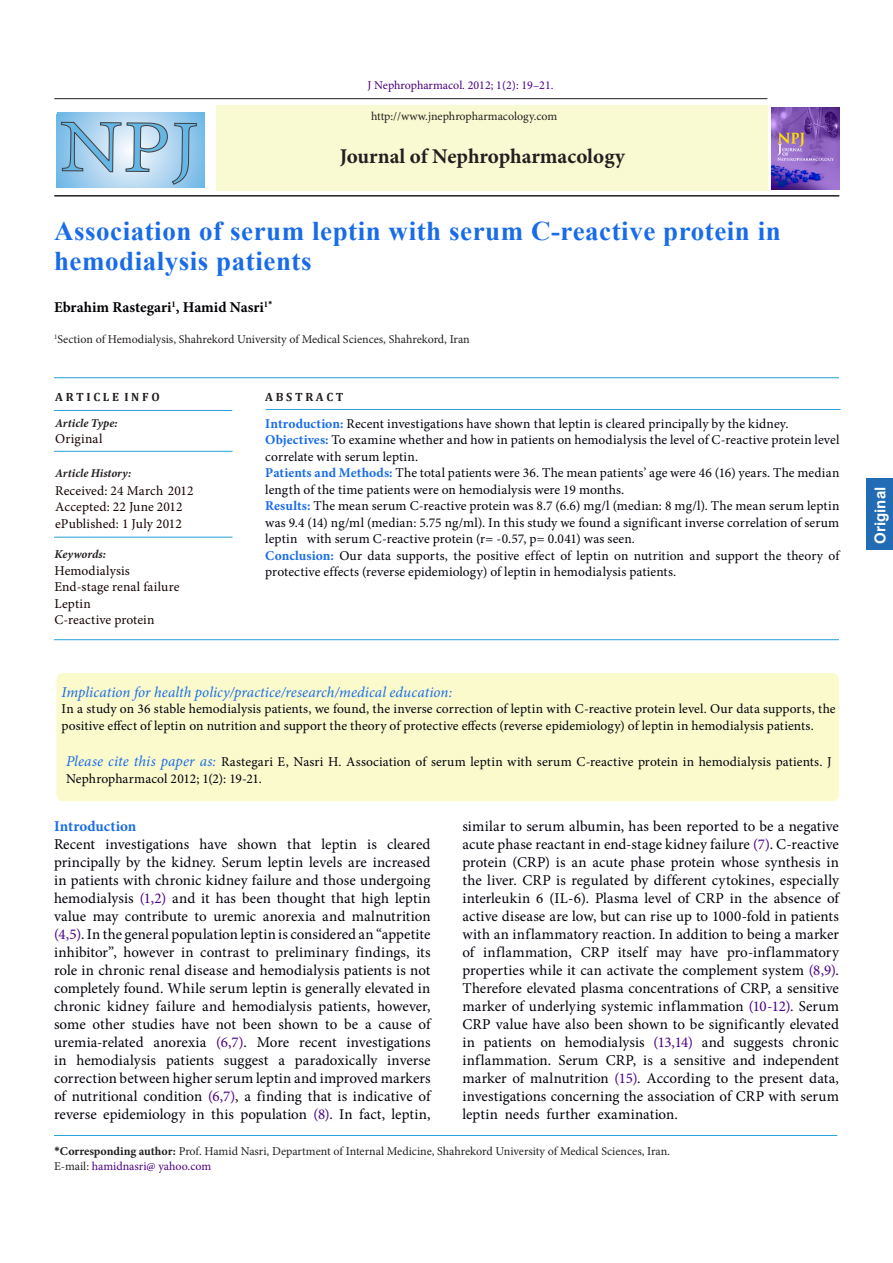
<style>
.page{position:relative;width:893px;height:1263px;background:#fff}
.page>*{position:absolute;margin:0;border:0;box-sizing:border-box;transform-origin:0 0}
.t1{font:700 27px/30px "Times New Roman";letter-spacing:.02em;color:#196ce8}
.t2{font:700 21px "Minion Pro";color:#231f20}
.t3{font:15px/18px "Minion Pro";letter-spacing:.005em;color:#00000b;text-align:justify}
.abstract{font:italic 15px "Minion Pro";letter-spacing:.005em;color:#196ce8}
.t4{font:700 15px "Minion Pro";color:#000004}
.t5{font:700 15px "Minion Pro";color:#196ce8}
.t6{font:700 15px "Arial";color:#fff}
.abstract-2{font:13.5px/16.5px "Minion Pro";letter-spacing:.005em;color:#00000b}
.t7{font:13.5px "Minion Pro";letter-spacing:.01em;color:#170000}
.t8{font:12px "Minion Pro";color:#231f20}
.t9{font:12px "Minion Pro";color:#4b0082}
.t10{font:italic 700 12px "Minion Pro";color:#231f20}
.t11{font:700 12px "Cambria";color:#231f20}
.s1{font-weight:700;color:#196ce8}
.s2{font-style:italic;font-size:15px;color:#196ce8}
.s3{color:#4b0082}
.s4{font-family:"Calibri";font-weight:700}
.s5{font-weight:700}
.s6{color:#231f20}
</style>
<div class="page">
<hr style="left:54px;top:1135px;width:783px;height:1px;background:#28a0da">
<div style="left:56px;top:673px;width:783px;height:128px;background:#fafacd;border-radius:7px"></div>
<hr style="left:54px;top:377px;width:785px;height:1px;background:#28a0da">
<hr style="left:54px;top:639px;width:785px;height:1px;background:#28a0da">
<hr style="left:266px;top:409px;width:575px;height:1px;background:#28a0da">
<hr style="left:54px;top:410px;width:178px;height:1px;background:#28a0da">
<hr style="left:54px;top:537px;width:179px;height:1px;background:#28a0da">
<hr style="left:54px;top:451px;width:179px;height:1px;background:#28a0da">
<div style="left:866px;top:478px;width:27px;height:71px;background:#226bb5"></div>
<hr style="left:54px;top:98px;width:713px;height:1px;background:#231f20">
<hr style="left:54px;top:195px;width:785px;height:2px;background:#231f20">
<div style="left:216px;top:105px;width:551px;height:86px;background:#fafad2"></div>
<img style="left:771px;top:107px;width:68px;height:82px">
<svg style="left:56px;top:112px;width:149px;height:76px;background:#86c2e9"></svg>
<svg style="left:61px;top:112px;width:136px;height:72px;background:#aacce4"></svg>
<p class="t9" style="left:368px;top:77px;width:187px">J Nephropharmacol. 2012; 1(2): 19–21.</p>
<p class="t8" style="left:371px;top:108px;width:188px">http://www.jnephropharmacology.com</p>
<p class="t2" style="left:340px;top:142px;width:287px">Journal of Nephropharmacology</p>
<p class="t1" style="left:54px;top:215px;width:728px">Association of serum leptin with serum C-reactive protein in hemodialysis patients</p>
<p class="t4" style="left:54px;top:297px;width:220px">Ebrahim Rastegari<sup>1</sup>, Hamid Nasri<sup>1</sup><sup>*</sup></p>
<p class="t8" style="left:54px;top:331px;width:417px"><sup>1</sup>Section of Hemodialysis, Shahrekord University of Medical Sciences, Shahrekord, Iran</p>
<p class="t11" style="left:55px;top:388px;width:106px">A R T I C L E I N F O</p>
<p class="t11" style="left:265px;top:388px;width:80px">A B S T R A C T</p>
<p class="t10" style="left:55px;top:414px;width:64px">Article Type:</p>
<p class="t7" style="left:55px;top:430px;width:49px">Original</p>
<p class="t10" style="left:55px;top:464px;width:78px">Article History:</p>
<p class="t7" style="left:55px;top:481px;width:140px">Received: 24 March 2012</p>
<p class="t7" style="left:55px;top:498px;width:129px">Accepted: 22 June 2012</p>
<p class="t7" style="left:55px;top:514px;width:128px">ePublished: 1 July 2012</p>
<p class="t10" style="left:54px;top:546px;width:53px">Keywords:</p>
<p class="t7" style="left:54px;top:562px;width:77px">Hemodialysis</p>
<p class="t7" style="left:54px;top:578px;width:127px">End-stage renal failure</p>
<p class="t7" style="left:54px;top:595px;width:38px">Leptin</p>
<p class="t7" style="left:54px;top:611px;width:102px">C-reactive protein</p>
<p class="abstract-2" style="left:265px;top:415px;width:525px"><span class="s1">Introduction:</span> Recent investigations have shown that leptin is cleared principally by the kidney.</p>
<p class="abstract-2" style="left:265px;top:432px;width:576px"><span class="s1">Objectives:</span> To examine whether and how in patients on hemodialysis the level of C-reactive protein level correlate with serum leptin.</p>
<p class="abstract-2" style="left:265px;top:465px;width:576px"><span class="s1">Patients and Methods:</span> The total patients were 36. The mean patients’ age were 46 (16) years. The median length of the time patients were on hemodialysis were 19 months.</p>
<p class="abstract-2" style="left:265px;top:498px;width:576px;text-align:justify"><span class="s1">Results:</span> The mean serum C-reactive protein was 8.7 (6.6) mg/l (median: 8 mg/l). The mean serum leptin was 9.4 (14) ng/ml (median: 5.75 ng/ml). In this study we found a significant inverse correlation of serum leptin with serum C-reactive protein (r= -0.57, p= 0.041) was seen.</p>
<p class="abstract-2" style="left:265px;top:547px;width:576px"><span class="s1">Conclusion:</span> Our data supports, the positive effect of leptin on nutrition and support the theory of protective effects (reverse epidemiology) of leptin in hemodialysis patients.</p>
<p class="abstract" style="left:62px;top:682px;width:392px">Implication for health policy/practice/research/medical education:</p>
<p class="abstract-2" style="left:62px;top:701px;width:775px">In a study on 36 stable hemodialysis patients, we found, the inverse correction of leptin with C-reactive protein level. Our data supports, the positive effect of leptin on nutrition and support the theory of protective effects (reverse epidemiology) of leptin in hemodialysis patients.</p>
<p class="abstract-2" style="left:66px;top:754px;width:767px"><span class="s2">Please cite this paper as:</span> Rastegari E, Nasri H. Association of serum leptin with serum C-reactive protein in hemodialysis patients. J<br>Nephropharmacol 2012; 1(2): 19-21.</p>
<p class="t5" style="left:54px;top:816px;width:84px">Introduction</p>
<p class="t3" style="left:54px;top:835px;width:378px">Recent investigations have shown that leptin is cleared principally by the kidney. Serum leptin levels are increased in patients with chronic kidney failure and those undergoing hemodialysis <span class="s3">(1,2)</span> and it has been thought that high leptin value may contribute to uremic anorexia and malnutrition <span class="s3">(4,5)</span>. In the general population leptin is considered an “appetite inhibitor”, however in contrast to preliminary findings, its role in chronic renal disease and hemodialysis patients is not completely found. While serum leptin is generally elevated in chronic kidney failure and hemodialysis patients, however, some other studies have not been shown to be a cause of uremia-related anorexia <span class="s3">(6,7)</span>. More recent investigations in hemodialysis patients suggest a paradoxically inverse correction between higher serum leptin and improved markers of nutritional condition <span class="s3">(6,7)</span>, a finding that is indicative of reverse epidemiology in this population <span class="s3">(8)</span>. In fact, leptin,</p>
<p class="t3" style="left:462px;top:817px;width:378px">similar to serum albumin, has been reported to be a negative acute phase reactant in end-stage kidney failure <span class="s3">(7)</span>. C-reactive protein (CRP) is an acute phase protein whose synthesis in the liver. CRP is regulated by different cytokines, especially interleukin 6 (IL-6). Plasma level of CRP in the absence of active disease are low, but can rise up to 1000-fold in patients with an inflammatory reaction. In addition to being a marker of inflammation, CRP itself may have pro-inflammatory properties while it can activate the complement system <span class="s3">(8,9)</span>.<br>Therefore elevated plasma concentrations of CRP, a sensitive marker of underlying systemic inflammation <span class="s3">(10-12)</span>. Serum CRP value have also been shown to be significantly elevated in patients on hemodialysis <span class="s3">(13,14)</span> and suggests chronic inflammation. Serum CRP, is a sensitive and independent marker of malnutrition <span class="s3">(15)</span>. According to the present data, investigations concerning the association of CRP with serum leptin needs further examination.</p>
<p class="t8" style="left:54px;top:1143px;width:617px"><span class="s4">*</span><span class="s5">Corresponding author:</span> Prof. Hamid Nasri, Department of Internal Medicine, Shahrekord University of Medical Sciences, Iran.</p>
<p class="t9" style="left:54px;top:1158px;width:159px"><span class="s6">E-mail:</span> hamidnasri@ yahoo.com</p>
<p class="t6" style="left:870px;top:544px;width:58px;rotate:-90deg">Original</p>
</div>
